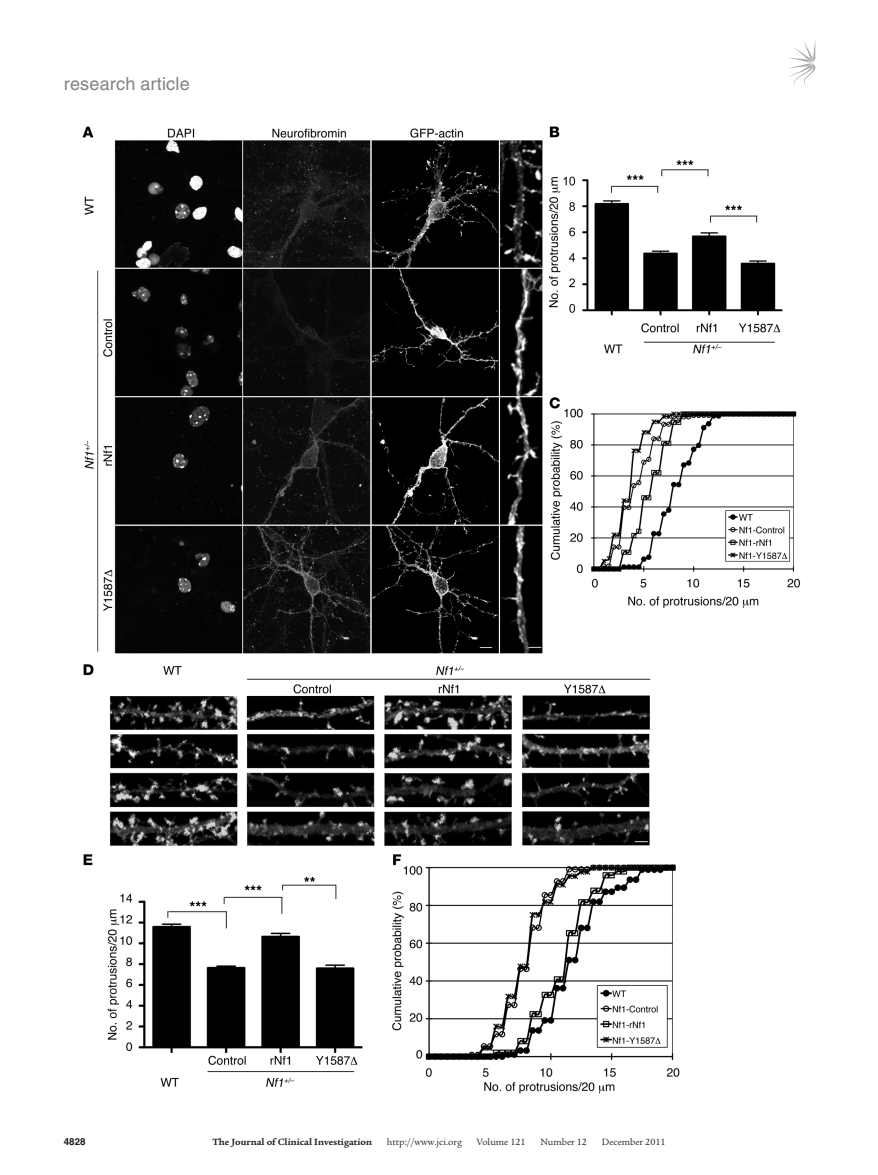
<style>
.page{position:relative;width:878px;height:1175px;background:#fff}
.page>*{position:absolute;margin:0;border:0;box-sizing:border-box;transform-origin:0 0}
.t1{font:18px "Helvetica LT Std";letter-spacing:.01em;color:#808285}
.t2{font:9.75px "Legacy Serif Std";color:#231f20}
.t3{font:700 9.75px "Legacy Serif Std";color:#231f20}
.t4{font:700 9.75px "Helvetica LT Std";color:#231f20}
</style>
<div class="page">
<svg style="left:789px;top:42px;width:26px;height:43px"></svg>
<img style="left:82px;top:126px;width:719px;height:968px">
<h1 class="t1" style="left:64px;top:73px;width:127px">research article</h1>
<p class="t4" style="left:64px;top:1135px;width:23px">4828</p>
<p class="t3" style="left:212px;top:1135px;width:161px">The Journal of Clinical Investigation</p>
<p class="t2" style="left:387px;top:1136px;width:77px">http://www.jci.org</p>
<p class="t2" style="left:476px;top:1136px;width:50px">Volume 121</p>
<p class="t2" style="left:540px;top:1136px;width:48px">Number 12</p>
<p class="t2" style="left:601px;top:1136px;width:65px">December 2011</p>
</div>
